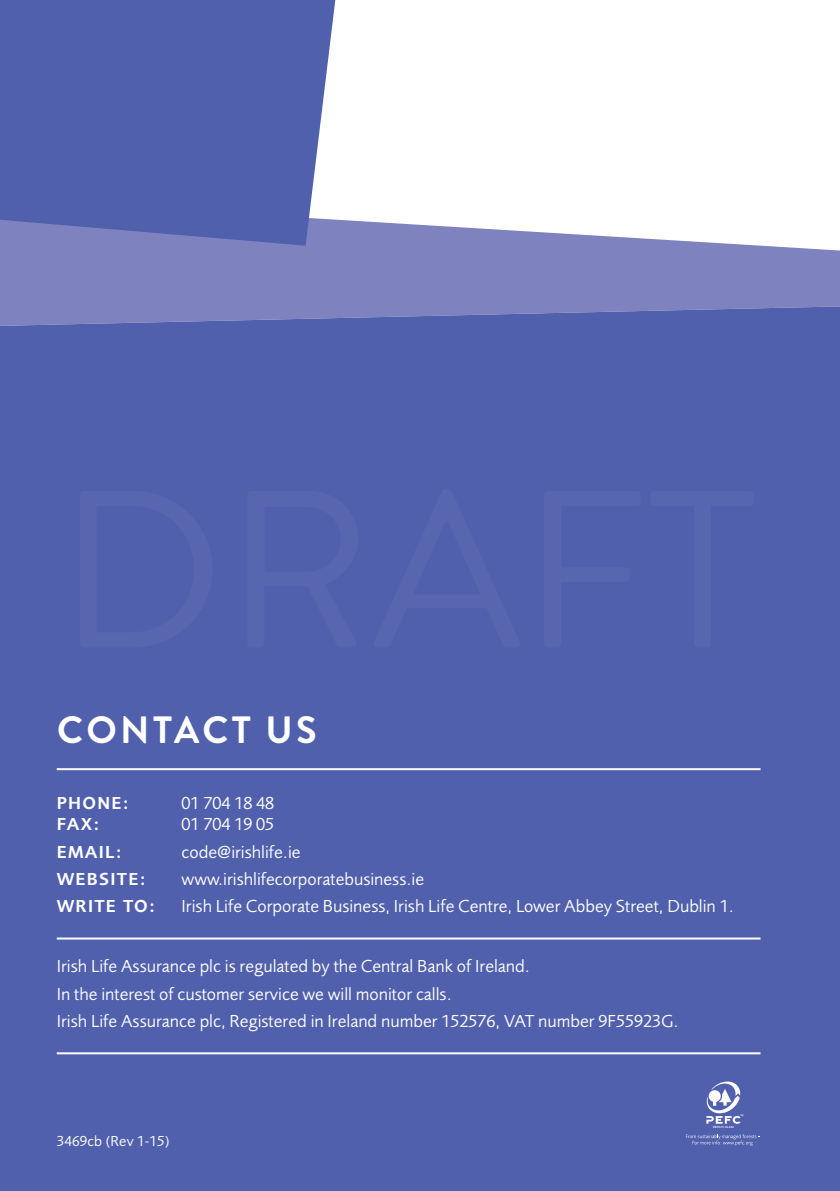
<style>
.page{position:relative;width:840px;height:1191px;background:#fff}
.page>*{position:absolute;margin:0;border:0;box-sizing:border-box;transform-origin:0 0}
.t1{font:700 38px "Brandon Grotesque";letter-spacing:.09em;color:#fff}
.t2{font:18px/27.2px "Foundry Sans";color:#fff}
.t3{font:600 18px "Foundry Sans";letter-spacing:.07em;color:#fff}
.t4{font:15px "Foundry Sans";letter-spacing:.01em;color:#fff}
.t5{font:700 2.6px "Arial";letter-spacing:.02em;color:#fff}
</style>
<div class="page">
<svg style="left:0;top:219px;width:839px;height:87px;background:#8e92c7"></svg>
<div style="left:0;top:306px;width:839px;height:885px;background:#5060ac"></div>
<svg style="left:0;top:0;width:335px;height:246px;background:#5766af"></svg>
<hr style="left:57px;top:768px;width:703px;height:2px;background:#fff">
<hr style="left:57px;top:937px;width:703px;height:2px;background:#fff">
<hr style="left:57px;top:1052px;width:703px;height:2px;background:#fff">
<svg style="left:704px;top:1081px;width:38px;height:42px"></svg>
<svg style="left:685px;top:1134px;width:73px;height:11px"></svg>
<h1 class="t1" style="left:57px;top:703px;width:261px">CONTACT US</h1>
<p class="t3" style="left:57px;top:792px;width:73px">PHONE:</p>
<p class="t2" style="left:181px;top:789px;width:94px">01 704 18 48</p>
<p class="t3" style="left:57px;top:814px;width:44px">FAX:</p>
<p class="t2" style="left:181px;top:811px;width:94px">01 704 19 05</p>
<p class="t3" style="left:57px;top:841px;width:66px">EMAIL:</p>
<p class="t2" style="left:181px;top:838px;width:120px">code@irishlife.ie</p>
<p class="t3" style="left:57px;top:868px;width:90px">WEBSITE:</p>
<p class="t2" style="left:181px;top:865px;width:244px">www.irishlifecorporatebusiness.ie</p>
<p class="t3" style="left:57px;top:896px;width:100px">WRITE TO:</p>
<p class="t2" style="left:181px;top:893px;width:553px">Irish Life Corporate Business, Irish Life Centre, Lower Abbey Street, Dublin 1.</p>
<p class="t2" style="left:57px;top:953px;width:623px">Irish Life Assurance plc is regulated by the Central Bank of Ireland.<br>In the interest of customer service we will monitor calls.<br>Irish Life Assurance plc, Registered in Ireland number 152576, VAT number 9F55923G.</p>
<p class="t4" style="left:57px;top:1132px;width:114px">3469cb (Rev 1-15)</p>
<p class="t5" style="left:712px;top:1125px;width:22px">PEFC/17-33-022</p>
</div>
